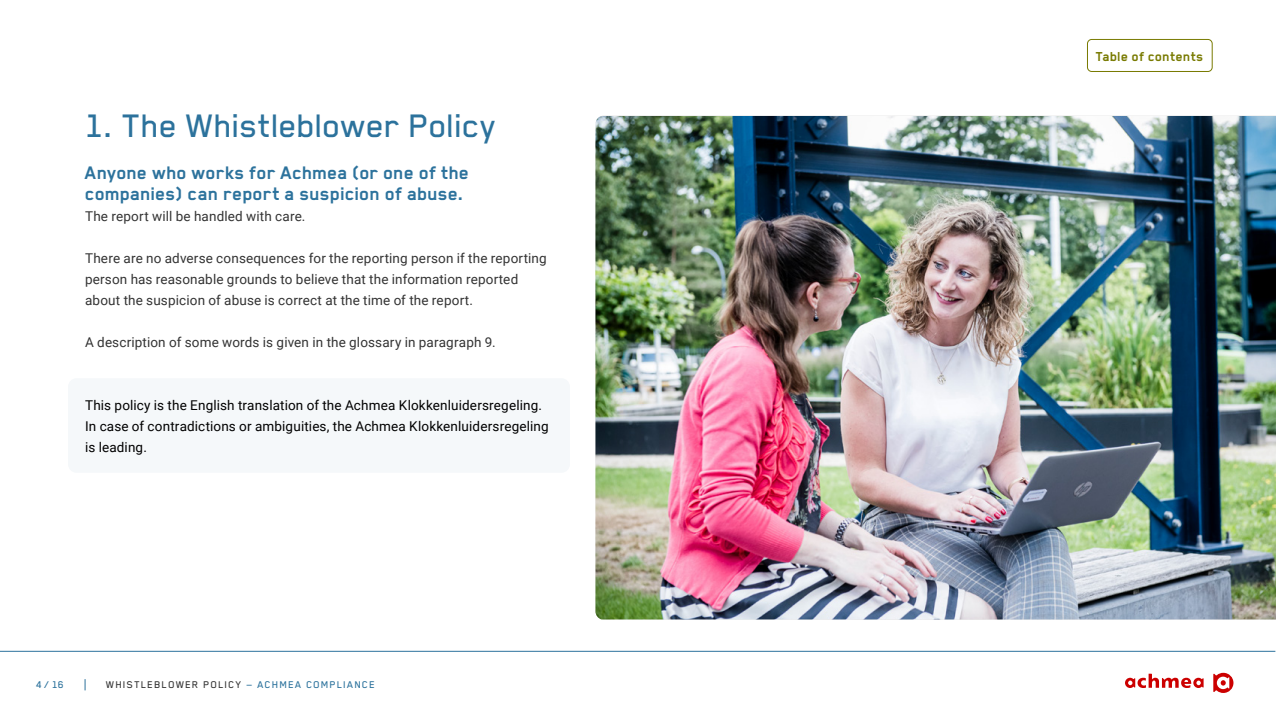
<style>
.page{position:relative;width:1276px;height:719px;background:#fff}
.page>*{position:absolute;margin:0;border:0;box-sizing:border-box;transform-origin:0 0}
.H1_-_Kop_niveau_1{font:500 37.5px "Blender Pro";letter-spacing:-.005em;color:#2c729c}
.H2_-_Kop_niveau_2{font:700 21px/21px "Blender Pro";color:#2c729c}
.t1{font:700 15px "Blender Pro";letter-spacing:.01em;color:#787a00}
.Bodytekst{font:13.5px/21px "Roboto";letter-spacing:.01em;color:#333}
.Kader_achtergrond_-_Bodytekst{font:13.5px/21px "Roboto";letter-spacing:.01em;color:#000}
.t2{font:500 11.25px "Blender Pro";letter-spacing:.1em;color:#333}
.t3{font:500 11.25px "Blender Pro";color:#2c729c}
.s1{color:#2c729c}
</style>
<div class="page">
<svg style="left:1125px;top:673px;width:78px;height:15px"></svg>
<svg style="left:1213px;top:672px;width:20px;height:21px"></svg>
<hr style="left:0;top:651px;width:1275px;height:1px;background:#2c729c">
<div style="left:68px;top:378px;width:502px;height:94px;background:#f5f8fa;border-radius:9px"></div>
<img style="left:595px;top:116px;width:681px;height:503px">
<div style="left:1087px;top:39px;width:125px;height:33px;border:1px solid #787a00;border-radius:4px"></div>
<h1 class="H1_-_Kop_niveau_1" style="left:85px;top:105px;width:413px">1. The Whistleblower Policy</h1>
<h2 class="H2_-_Kop_niveau_2" style="left:85px;top:161px;width:386px">Anyone who works for Achmea (or one of the companies) can report a suspicion of abuse.</h2>
<p class="Bodytekst" style="left:85px;top:205px;width:222px">The report will be handled with care.</p>
<p class="Bodytekst" style="left:85px;top:247px;width:463px">There are no adverse consequences for the reporting person if the reporting person has reasonable grounds to believe that the information reported about the suspicion of abuse is correct at the time of the report.</p>
<p class="Bodytekst" style="left:85px;top:331px;width:412px">A description of some words is given in the glossary in paragraph 9.</p>
<p class="Kader_achtergrond_-_Bodytekst" style="left:85px;top:394px;width:465px">This policy is the English translation of the Achmea Klokkenluidersregeling.<br>In case of contradictions or ambiguities, the Achmea Klokkenluidersregeling is leading.</p>
<p class="t3" style="left:36px;top:678px;width:29px">4 / 16</p>
<p class="t2" style="left:106px;top:678px;width:270px">WHISTLEBLOWER POLICY <span class="s1">- ACHMEA COMPLIANCE</span></p>
<p class="t1" style="left:1096px;top:48px;width:109px">Table of contents</p>
</div>
